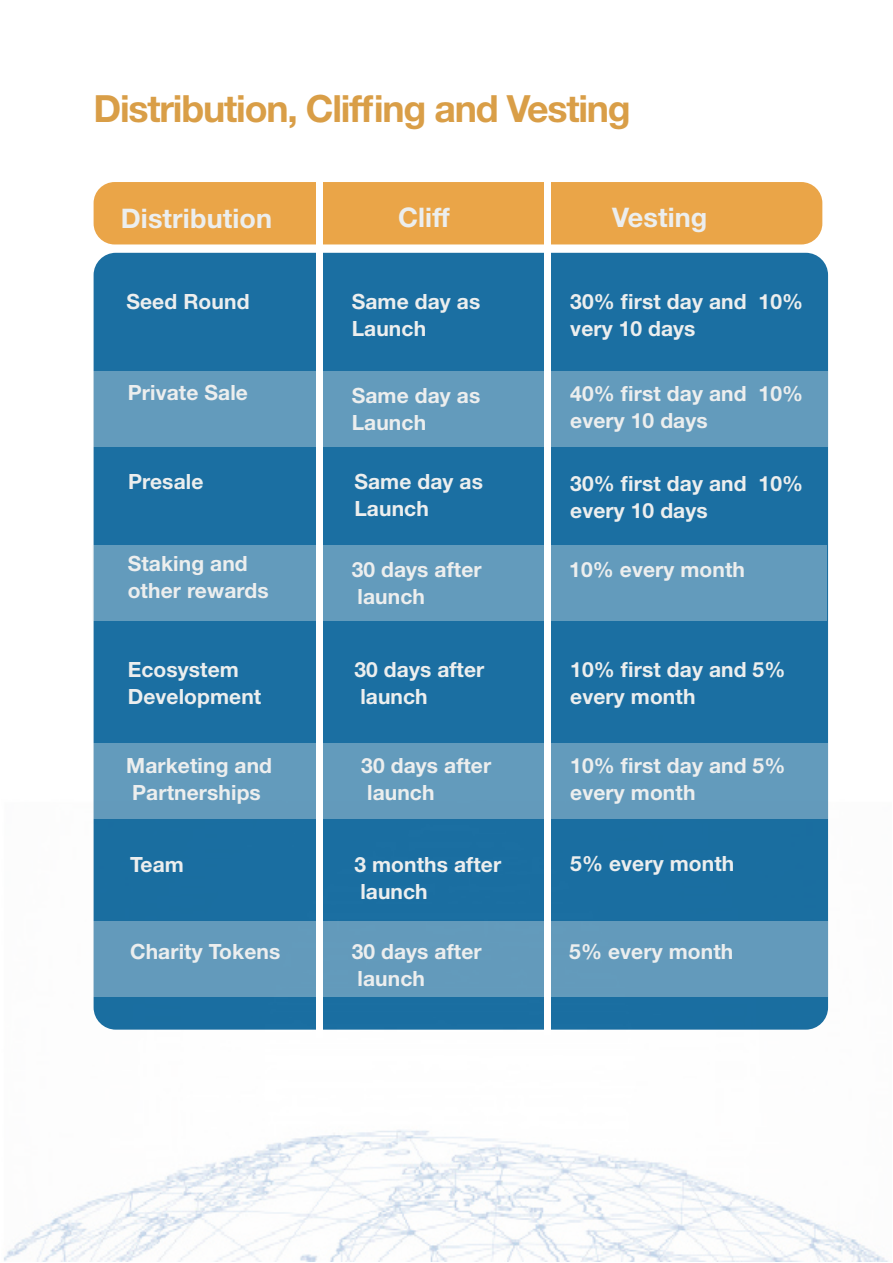
<style>
.page{position:relative;width:893px;height:1263px;background:#fff}
.page>*{position:absolute;margin:0;border:0;box-sizing:border-box;transform-origin:0 0}
.t1{font:700 37.5px "Helvetica Neue";letter-spacing:-.03em;color:#d99e47}
.t2{font:700 27px "Helvetica Neue";letter-spacing:.005em;color:#eceeee}
.t3{font:700 21px/27px "Helvetica Neue";letter-spacing:.005em;color:#eceeee}
</style>
<div class="page">
<div style="left:94px;top:253px;width:734px;height:777px;background:#1b6fa2;border-radius:22px"></div>
<img style="left:4px;top:799px;width:884px;height:462px">
<div style="left:94px;top:182px;width:728px;height:62px;background:#eaa548;border-radius:21px"></div>
<div style="left:94px;top:371px;width:734px;height:75px;background:#639bbc"></div>
<div style="left:92px;top:546px;width:735px;height:75px;background:#639bbc"></div>
<div style="left:94px;top:744px;width:734px;height:75px;background:#639bbc"></div>
<div style="left:94px;top:921px;width:734px;height:75px;background:#639abb"></div>
<div style="left:316px;top:176px;width:7px;height:862px;background:#fff"></div>
<div style="left:544px;top:173px;width:7px;height:862px;background:#fff"></div>
<h1 class="t1" style="left:94px;top:79px;width:539px">Distribution, Cliffing and Vesting</h1>
<p class="t2" style="left:121px;top:197px;width:153px">Distribution</p>
<p class="t2" style="left:398px;top:196px;width:53px">Cliff</p>
<p class="t2" style="left:612px;top:196px;width:97px">Vesting</p>
<p class="t3" style="left:126px;top:288px;width:125px">Seed Round</p>
<p class="t3" style="left:352px;top:288px;width:130px">Same day as<br>Launch</p>
<p class="t3" style="left:570px;top:288px;width:234px">30% first day and 10% very 10 days</p>
<p class="t3" style="left:128px;top:379px;width:122px">Private Sale</p>
<p class="t3" style="left:352px;top:382px;width:130px">Same day as<br>Launch</p>
<p class="t3" style="left:570px;top:381px;width:234px">40% first day and 10% every 10 days</p>
<p class="t3" style="left:128px;top:469px;width:77px">Presale</p>
<p class="t3" style="left:354px;top:469px;width:130px">Same day as<br>Launch</p>
<p class="t3" style="left:570px;top:471px;width:234px">30% first day and 10% every 10 days</p>
<p class="t3" style="left:128px;top:550px;width:142px">Staking and other rewards</p>
<p class="t3" style="left:352px;top:556px;width:132px">30 days after launch</p>
<p class="t3" style="left:569px;top:556px;width:177px">10% every month</p>
<p class="t3" style="left:128px;top:657px;width:135px">Ecosystem<br>Development</p>
<p class="t3" style="left:354px;top:657px;width:132px">30 days after launch</p>
<p class="t3" style="left:570px;top:657px;width:217px">10% first day and 5% every month</p>
<p class="t3" style="left:126px;top:752px;width:147px">Marketing and<br>Partnerships</p>
<p class="t3" style="left:361px;top:752px;width:132px">30 days after launch</p>
<p class="t3" style="left:570px;top:752px;width:217px">10% first day and 5% every month</p>
<p class="t3" style="left:130px;top:852px;width:55px">Team</p>
<p class="t3" style="left:354px;top:852px;width:148px">3 months after launch</p>
<p class="t3" style="left:570px;top:850px;width:165px">5% every month</p>
<p class="t3" style="left:130px;top:938px;width:152px">Charity Tokens</p>
<p class="t3" style="left:352px;top:938px;width:132px">30 days after launch</p>
<p class="t3" style="left:569px;top:938px;width:165px">5% every month</p>
</div>
